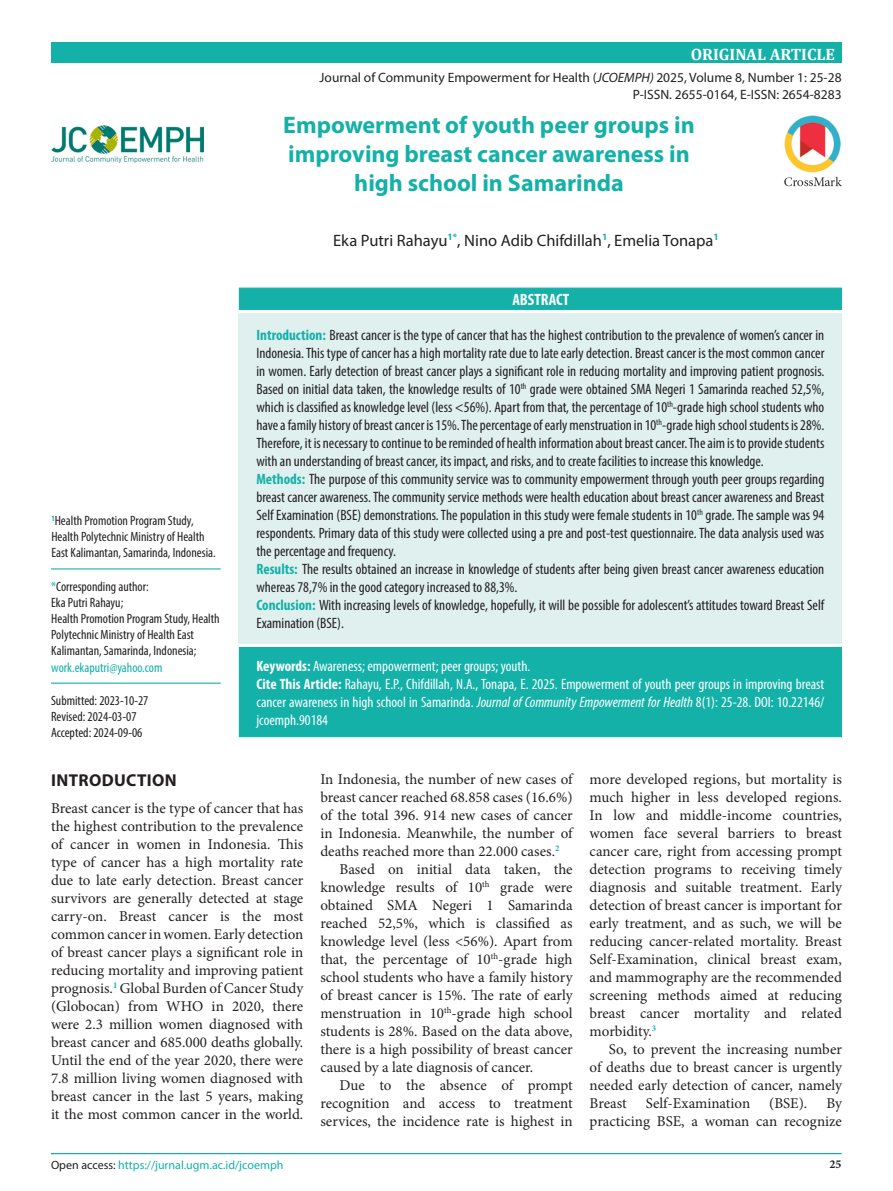
<style>
.page{position:relative;width:893px;height:1191px;background:#fff}
.page>*{position:absolute;margin:0;border:0;box-sizing:border-box;transform-origin:0 0}
.Judul_Naskah{font:700 24px "Myriad Pro";color:#13b1a8}
.Judul{font:700 17.25px "Myriad Pro";letter-spacing:.02em;color:#231f20}
.Author{font:16.5px "Myriad Pro";color:#231f20}
.t1{font:700 16.5px "Cambria";color:#fff}
.Default{font:700 condensed 16.5px "Myriad Pro";color:#fff}
.t2{font:15px/18px "Minion Pro";color:#231f20;text-align:justify}
.Abstrak{font:condensed 15px/18px "Myriad Pro";color:#231f20;text-align:justify}
.Keywords{font:condensed 15px/18px "Myriad Pro";color:#fff;text-align:justify}
.Afiliasi{font:condensed 13.5px/16.2px "Myriad Pro";color:#231f20}
.t3{font:13.5px "Myriad Pro";color:#231f20}
.Afiliasi-2{font:condensed 13.5px "Myriad Pro";color:#13b1a8}
.judul{font:12px "Myriad Pro";color:#13b1a8}
.judul-2{font:700 12px "Minion Pro";color:#231f20}
.s1{font-style:italic}
.s2{color:#13b1a8}
.s3{font-weight:700;color:#13b1a8}
.s4{font-weight:700}
.s5{color:#231f20}
</style>
<div class="page">
<div style="left:51px;top:43px;width:791px;height:20px;background:#13b1a8"></div>
<div style="left:239px;top:287px;width:603px;height:23px;background:#13b1a8;border:1px solid #13b1a8"></div>
<div style="left:239px;top:313px;width:603px;height:330px;background:#dff0ef"></div>
<div style="left:239px;top:647px;width:603px;height:90px;background:#13b1a8"></div>
<img style="left:784px;top:115px;width:58px;height:72px">
<hr style="left:51px;top:568px;width:170px;height:1px;background:#13b1a8">
<hr style="left:51px;top:682px;width:170px;height:1px;background:#13b1a8">
<hr style="left:51px;top:1153px;width:790px;height:1px;background:#13b1a8">
<img style="left:51px;top:125px;width:153px;height:38px">
<p class="t1" style="left:691px;top:43px;width:146px">ORIGINAL ARTICLE</p>
<p class="t3" style="left:320px;top:70px;width:523px">Journal of Community Empowerment for Health (<span class="s1">JCOEMPH)</span> 2025, Volume 8, Number 1: 25-28</p>
<p class="t3" style="left:633px;top:86px;width:210px">P-ISSN. 2655-0164, E-ISSN: 2654-8283</p>
<p class="Judul_Naskah" style="left:283px;top:109px;width:413px">Empowerment of youth peer groups in</p>
<p class="Judul_Naskah" style="left:288px;top:138px;width:403px">improving breast cancer awareness in</p>
<p class="Judul_Naskah" style="left:354px;top:167px;width:271px">high school in Samarinda</p>
<p class="Author" style="left:333px;top:230px;width:387px">Eka Putri Rahayu<sup>1*</sup>, Nino Adib Chifdillah<sup>1</sup>, Emelia Tonapa<sup>1</sup></p>
<p class="Afiliasi" style="left:51px;top:512px;width:166px"><sup>1</sup>Health Promotion Program Study,<br>Health Polytechnic Ministry of Health<br>East Kalimantan, Samarinda, Indonesia.</p>
<p class="Afiliasi" style="left:51px;top:578px;width:99px"><span class="s2">*</span>Corresponding author:</p>
<p class="Afiliasi" style="left:51px;top:594px;width:74px">Eka Putri Rahayu;</p>
<p class="Afiliasi" style="left:51px;top:610px;width:170px">Health Promotion Program Study, Health<br>Polytechnic Ministry of Health East<br>Kalimantan, Samarinda, Indonesia;</p>
<p class="Afiliasi-2" style="left:51px;top:659px;width:113px">work.ekaputri@yahoo.com</p>
<p class="Afiliasi" style="left:51px;top:692px;width:99px">Submitted: 2023-10-27</p>
<p class="Afiliasi" style="left:51px;top:708px;width:87px">Revised: 2024-03-07</p>
<p class="Afiliasi" style="left:51px;top:724px;width:93px">Accepted: 2024-09-06</p>
<p class="Default" style="left:512px;top:289px;width:58px">ABSTRACT</p>
<p class="Abstrak" style="left:256px;top:326px;width:569px"><span class="s3">Introduction:</span> Breast cancer is the type of cancer that has the highest contribution to the prevalence of women’s cancer in Indonesia. This type of cancer has a high mortality rate due to late early detection. Breast cancer is the most common cancer in women. Early detection of breast cancer plays a significant role in reducing mortality and improving patient prognosis.<br>Based on initial data taken, the knowledge results of 10<sup>th</sup> grade were obtained SMA Negeri 1 Samarinda reached 52,5%, which is classified as knowledge level (less &lt;56%). Apart from that, the percentage of 10<sup>th</sup>-grade high school students who have a family history of breast cancer is 15%. The percentage of early menstruation in 10<sup>th</sup>-grade high school students is 28%.<br>Therefore, it is necessary to continue to be reminded of health information about breast cancer. The aim is to provide students with an understanding of breast cancer, its impact, and risks, and to create facilities to increase this knowledge.</p>
<p class="Abstrak" style="left:256px;top:470px;width:569px"><span class="s3">Methods:</span> The purpose of this community service was to community empowerment through youth peer groups regarding breast cancer awareness. The community service methods were health education about breast cancer awareness and Breast Self Examination (BSE) demonstrations. The population in this study were female students in 10<sup>th</sup> grade. The sample was 94 respondents. Primary data of this study were collected using a pre and post-test questionnaire. The data analysis used was the percentage and frequency.</p>
<p class="Abstrak" style="left:256px;top:560px;width:569px"><span class="s3">Results:</span> The results obtained an increase in knowledge of students after being given breast cancer awareness education whereas 78,7% in the good category increased to 88,3%.</p>
<p class="Abstrak" style="left:256px;top:596px;width:569px"><span class="s3">Conclusion:</span> With increasing levels of knowledge, hopefully, it will be possible for adolescent’s attitudes toward Breast Self<br>Examination (BSE).</p>
<p class="Keywords" style="left:256px;top:656px;width:275px"><span class="s4">Keywords:</span> Awareness; empowerment; peer groups; youth.</p>
<p class="Keywords" style="left:256px;top:674px;width:569px"><span class="s4">Cite This Article:</span> Rahayu, E.P., Chifdillah, N.A., Tonapa, E. 2025. Empowerment of youth peer groups in improving breast cancer awareness in high school in Samarinda. <span class="s1">Journal of Community Empowerment for Health</span> 8(1): 25-28. DOI: 10.22146/ jcoemph.90184</p>
<p class="Judul" style="left:51px;top:769px;width:127px">INTRODUCTION</p>
<p class="t2" style="left:51px;top:799px;width:254px">Breast cancer is the type of cancer that has the highest contribution to the prevalence of cancer in women in Indonesia. This type of cancer has a high mortality rate due to late early detection. Breast cancer survivors are generally detected at stage carry-on. Breast cancer is the most common cancer in women. Early detection of breast cancer plays a significant role in reducing mortality and improving patient prognosis.<sup>1</sup> Global Burden of Cancer Study (Globocan) from WHO in 2020, there were 2.3 million women diagnosed with breast cancer and 685.000 deaths globally.<br>Until the end of the year 2020, there were 7.8 million living women diagnosed with breast cancer in the last 5 years, making it the most common cancer in the world.</p>
<p class="judul" style="left:51px;top:1157px;width:234px"><span class="s5">Open access:</span> https://jurnal.ugm.ac.id/jcoemph</p>
<p class="t2" style="left:320px;top:770px;width:254px">In Indonesia, the number of new cases of breast cancer reached 68.858 cases (16.6%) of the total 396. 914 new cases of cancer in Indonesia. Meanwhile, the number of deaths reached more than 22.000 cases.<sup>2</sup></p>
<p class="t2" style="left:320px;top:860px;width:254px;text-indent:19px">Based on initial data taken, the knowledge results of 10<sup>th</sup> grade were obtained SMA Negeri 1 Samarinda reached 52,5%, which is classified as knowledge level (less &lt;56%). Apart from that, the percentage of 10<sup>th</sup>-grade high school students who have a family history of breast cancer is 15%. The rate of early menstruation in 10<sup>th</sup>-grade high school students is 28%. Based on the data above, there is a high possibility of breast cancer caused by a late diagnosis of cancer.</p>
<p class="t2" style="left:320px;top:1076px;width:254px;text-indent:19px">Due to the absence of prompt recognition and access to treatment services, the incidence rate is highest in</p>
<p class="t2" style="left:590px;top:770px;width:254px">more developed regions, but mortality is much higher in less developed regions.<br>In low and middle-income countries, women face several barriers to breast cancer care, right from accessing prompt detection programs to receiving timely diagnosis and suitable treatment. Early detection of breast cancer is important for early treatment, and as such, we will be reducing cancer-related mortality. Breast Self-Examination, clinical breast exam, and mammography are the recommended screening methods aimed at reducing breast cancer mortality and related morbidity.<sup>3</sup></p>
<p class="t2" style="left:590px;top:1040px;width:254px;text-indent:19px">So, to prevent the increasing number of deaths due to breast cancer is urgently needed early detection of cancer, namely Breast</p>
<p class="t2" style="left:646px;top:1094px;width:106px">Self-Examination</p>
<p class="t2" style="left:769px;top:1094px;width:40px">(BSE).</p>
<p class="t2" style="left:590px;top:1094px;width:254px;text-align:right">By<br>practicing BSE, a woman can recognize</p>
<p class="judul-2" style="left:829px;top:1155px;width:13px">25</p>
</div>
